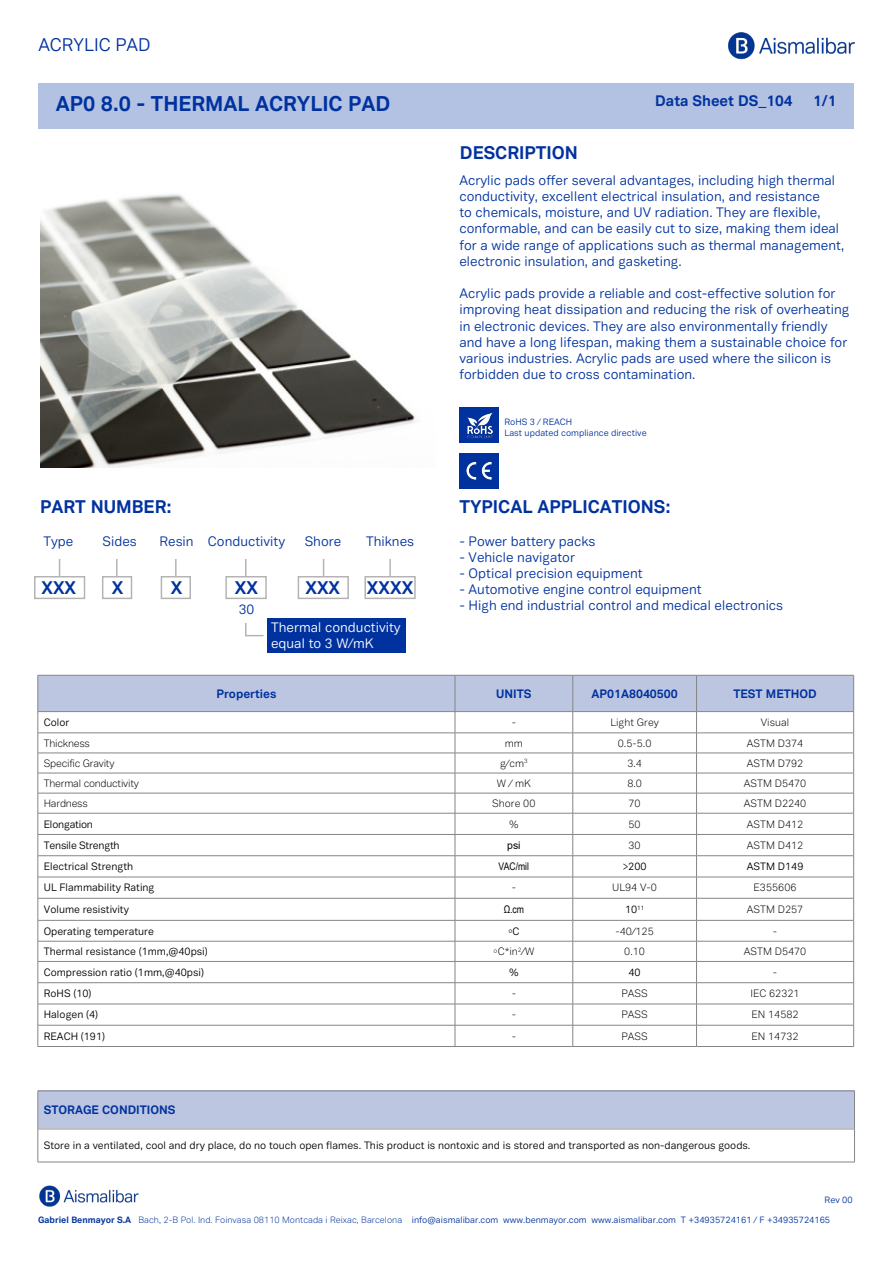
<style>
.page{position:relative;width:893px;height:1263px;background:#fff}
.page>*{position:absolute;margin:0;border:0;box-sizing:border-box;transform-origin:0 0}
.t1{font:700 21px "Vaud Display";color:#00329f}
.t2{font:700 18px "Vaud Display";color:#00329f}
.t3{font:18px "Vaud Display";color:#00329f}
.t4{font:700 15px "Vaud Display";color:#00329f}
.t5{font:13.5px/16.2px "Vaud Display";color:#00329f}
.t6{font:13.5px/16.2px "Vaud Display";color:#fff}
.t7{font:700 12px "Vaud Display";color:#00329f}
.t8{font:300 10.5px "Vaud Display";color:#000}
.t9{font:10.5px "Vaud";color:#000}
.t10{font:10.5px "Vaud Display";color:#000}
.t11{font:300 10.5px "Vaud Display";letter-spacing:-.02em;color:#000}
.t12{font:10.5px "Vaud";letter-spacing:-.02em;color:#000}
.t13{font:10.5px "Arial Narrow";color:#000}
.t14{font:10.5px "Arial";color:#000}
.t15{font:9px/10.8px "Vaud Display";color:#00329f}
.s1{font-weight:700}
.s2{font-weight:300}
</style>
<div class="page">
<div style="left:38px;top:83px;width:816px;height:45px;background:#b3c1e2"></div>
<img style="left:728px;top:32px;width:127px;height:28px">
<img style="left:39px;top:1185px;width:100px;height:22px">
<div style="left:38px;top:1091px;width:816px;height:38px;background:#bdc6e0"></div>
<hr style="left:854px;top:1091px;width:1px;height:38px;background:#838784">
<hr style="left:38px;top:1091px;width:817px;height:1px;background:#838784">
<hr style="left:38px;top:1091px;width:1px;height:38px;background:#838784">
<hr style="left:38px;top:1129px;width:817px;height:1px;background:#838784">
<hr style="left:38px;top:1129px;width:1px;height:33px;background:#838784">
<hr style="left:854px;top:1129px;width:1px;height:33px;background:#838784">
<hr style="left:38px;top:1162px;width:817px;height:1px;background:#838784">
<hr style="left:696px;top:1046px;width:158px;height:1px;background:#838784">
<hr style="left:455px;top:1046px;width:118px;height:1px;background:#838784">
<hr style="left:573px;top:1046px;width:123px;height:1px;background:#838784">
<hr style="left:38px;top:1046px;width:417px;height:1px;background:#838784">
<svg style="left:38px;top:675px;width:816px;height:371px"></svg>
<hr style="left:696px;top:733px;width:158px;height:1px;background:#838784">
<hr style="left:696px;top:753px;width:158px;height:1px;background:#838784">
<hr style="left:696px;top:773px;width:158px;height:1px;background:#838784">
<hr style="left:696px;top:793px;width:158px;height:1px;background:#838784">
<hr style="left:696px;top:813px;width:158px;height:1px;background:#838784">
<hr style="left:696px;top:834px;width:158px;height:1px;background:#838784">
<hr style="left:696px;top:877px;width:158px;height:1px;background:#838784">
<hr style="left:696px;top:898px;width:158px;height:1px;background:#838784">
<hr style="left:696px;top:920px;width:158px;height:1px;background:#838784">
<hr style="left:696px;top:941px;width:158px;height:1px;background:#838784">
<div style="left:459px;top:407px;width:40px;height:36px;background:#00329f"></div>
<div style="left:459px;top:453px;width:40px;height:36px;background:#00329f"></div>
<img style="left:467px;top:412px;width:26px;height:26px">
<img style="left:466px;top:461px;width:26px;height:19px">
<img style="left:40px;top:194px;width:380px;height:273px">
<div style="left:267px;top:618px;width:139px;height:35px;background:#00329f"></div>
<svg style="left:59px;top:559px;width:1px;height:17px"></svg>
<svg style="left:116px;top:559px;width:2px;height:17px"></svg>
<svg style="left:175px;top:559px;width:2px;height:17px"></svg>
<svg style="left:245px;top:559px;width:1px;height:17px"></svg>
<svg style="left:245px;top:623px;width:19px;height:13px"></svg>
<svg style="left:323px;top:559px;width:1px;height:17px"></svg>
<svg style="left:389px;top:559px;width:2px;height:17px"></svg>
<h2 class="t3" style="left:38px;top:34px;width:114px">ACRYLIC PAD</h2>
<h1 class="t1" style="left:56px;top:90px;width:336px">AP0 8.0 - THERMAL ACRYLIC PAD</h1>
<h2 class="t2" style="left:460px;top:142px;width:120px">DESCRIPTION</h2>
<p class="t4" style="left:655px;top:92px;width:139px">Data Sheet DS_104</p>
<p class="t4" style="left:813px;top:92px;width:25px">1/1</p>
<p class="t5" style="left:459px;top:172px;width:386px">Acrylic pads offer several advantages, including high thermal conductivity, excellent electrical insulation, and resistance<br>to chemicals, moisture, and UV radiation. They are flexible, conformable, and can be easily cut to size, making them ideal for a wide range of applications such as thermal management, electronic insulation, and gasketing.</p>
<p class="t5" style="left:459px;top:285px;width:391px">Acrylic pads provide a reliable and cost-effective solution for improving heat dissipation and reducing the risk of overheating in electronic devices. They are also environmentally friendly and have a long lifespan, making them a sustainable choice for various industries. Acrylic pads are used where the silicon is forbidden due to cross contamination.</p>
<p class="t15" style="left:504px;top:417px;width:144px">RoHS 3 / REACH<br>Last updated compliance directive</p>
<h2 class="t2" style="left:40px;top:495px;width:133px">PART NUMBER:</h2>
<h2 class="t2" style="left:459px;top:495px;width:213px">TYPICAL APPLICATIONS:</h2>
<p class="t5" style="left:43px;top:533px;width:31px">Type</p>
<p class="t5" style="left:103px;top:533px;width:36px">Sides</p>
<p class="t5" style="left:159px;top:533px;width:127px">Resin Conductivity</p>
<p class="t5" style="left:305px;top:533px;width:38px">Shore</p>
<p class="t5" style="left:366px;top:533px;width:50px">Thiknes</p>
<h2 class="t2" style="left:41px;top:576px;width:36px">XXX</h2>
<h2 class="t2" style="left:112px;top:576px;width:13px">X</h2>
<h2 class="t2" style="left:171px;top:576px;width:13px">X</h2>
<h2 class="t2" style="left:235px;top:576px;width:25px">XX</h2>
<h2 class="t2" style="left:305px;top:576px;width:36px">XXX</h2>
<h2 class="t2" style="left:367px;top:576px;width:48px">XXXX</h2>
<p class="t5" style="left:239px;top:601px;width:17px">30</p>
<p class="t6" style="left:271px;top:619px;width:131px">Thermal conductivity equal to 3 W/mK</p>
<p class="t5" style="left:459px;top:533px;width:138px">- Power battery packs</p>
<p class="t5" style="left:459px;top:549px;width:117px">- Vehicle navigator</p>
<p class="t5" style="left:459px;top:565px;width:185px">- Optical precision equipment</p>
<p class="t5" style="left:459px;top:581px;width:244px">- Automotive engine control equipment</p>
<p class="t5" style="left:459px;top:597px;width:325px">- High end industrial control and medical electronics</p>
<p class="t7" style="left:216px;top:686px;width:61px">Properties</p>
<p class="t7" style="left:496px;top:686px;width:37px">UNITS</p>
<p class="t7" style="left:591px;top:686px;width:88px">AP01A8040500</p>
<p class="t7" style="left:733px;top:686px;width:85px">TEST METHOD</p>
<p class="t9" style="left:44px;top:716px;width:27px">Color</p>
<p class="t8" style="left:512px;top:716px;width:6px">-</p>
<p class="t8" style="left:610px;top:716px;width:50px">Light Grey</p>
<p class="t8" style="left:761px;top:716px;width:30px">Visual</p>
<p class="t11" style="left:44px;top:737px;width:48px">Thickness</p>
<p class="t8" style="left:505px;top:737px;width:20px">mm</p>
<p class="t8" style="left:618px;top:737px;width:35px">0.5-5.0</p>
<p class="t8" style="left:747px;top:737px;width:58px">ASTM D374</p>
<p class="t11" style="left:44px;top:757px;width:72px">Specific Gravity</p>
<p class="t8" style="left:500px;top:757px;width:29px">g/cm<sup>3</sup></p>
<p class="t8" style="left:627px;top:757px;width:16px">3.4</p>
<p class="t8" style="left:747px;top:757px;width:58px">ASTM D792</p>
<p class="t11" style="left:44px;top:777px;width:97px">Thermal conductivity</p>
<p class="t8" style="left:497px;top:777px;width:36px">W / mK</p>
<p class="t8" style="left:627px;top:777px;width:16px">8.0</p>
<p class="t8" style="left:744px;top:777px;width:64px">ASTM D5470</p>
<p class="t11" style="left:44px;top:797px;width:46px">Hardness</p>
<p class="t8" style="left:492px;top:797px;width:45px">Shore 00</p>
<p class="t8" style="left:629px;top:797px;width:14px">70</p>
<p class="t8" style="left:744px;top:797px;width:64px">ASTM D2240</p>
<p class="t12" style="left:44px;top:818px;width:51px">Elongation</p>
<p class="t8" style="left:509px;top:818px;width:11px">%</p>
<p class="t8" style="left:628px;top:818px;width:14px">50</p>
<p class="t8" style="left:747px;top:818px;width:58px">ASTM D412</p>
<p class="t12" style="left:44px;top:839px;width:77px">Tensile Strength</p>
<p class="t14" style="left:507px;top:838px;width:15px">psi</p>
<p class="t8" style="left:628px;top:839px;width:14px">30</p>
<p class="t8" style="left:747px;top:839px;width:58px">ASTM D412</p>
<p class="t9" style="left:44px;top:860px;width:91px">Electrical Strength</p>
<p class="t13" style="left:499px;top:859px;width:32px">VAC/mil</p>
<p class="t10" style="left:623px;top:860px;width:25px">&gt;200</p>
<p class="t10" style="left:747px;top:860px;width:58px">ASTM D149</p>
<p class="t9" style="left:44px;top:881px;width:112px">UL Flammability Rating</p>
<p class="t8" style="left:512px;top:882px;width:6px">-</p>
<p class="t8" style="left:612px;top:882px;width:46px">UL94 V-0</p>
<p class="t8" style="left:754px;top:882px;width:44px">E355606</p>
<p class="t9" style="left:44px;top:903px;width:87px">Volume resistivity</p>
<p class="t13" style="left:504px;top:902px;width:22px">Ω.cm</p>
<p class="t10" style="left:625px;top:903px;width:21px">10<sup>11</sup></p>
<p class="t8" style="left:747px;top:903px;width:58px">ASTM D257</p>
<p class="t9" style="left:44px;top:925px;width:112px">Operating temperature</p>
<p class="t9" style="left:508px;top:925px;width:13px">ºC</p>
<p class="t8" style="left:615px;top:925px;width:40px">-40/125</p>
<p class="t8" style="left:773px;top:925px;width:6px">-</p>
<p class="t9" style="left:44px;top:945px;width:165px">Thermal resistance (1mm,@40psi)</p>
<p class="t8" style="left:493px;top:945px;width:42px">ºC*in<sup>2</sup>/W</p>
<p class="t8" style="left:624px;top:945px;width:22px">0.10</p>
<p class="t8" style="left:744px;top:945px;width:64px">ASTM D5470</p>
<p class="t9" style="left:44px;top:966px;width:162px">Compression ratio (1mm,@40psi)</p>
<p class="t9" style="left:509px;top:966px;width:11px">%</p>
<p class="t9" style="left:629px;top:966px;width:14px">40</p>
<p class="t8" style="left:773px;top:966px;width:6px">-</p>
<p class="t9" style="left:44px;top:987px;width:49px">RoHS (10)</p>
<p class="t8" style="left:512px;top:987px;width:6px">-</p>
<p class="t8" style="left:621px;top:987px;width:28px">PASS</p>
<p class="t8" style="left:750px;top:987px;width:51px">IEC 62321</p>
<p class="t9" style="left:44px;top:1008px;width:56px">Halogen (4)</p>
<p class="t8" style="left:512px;top:1009px;width:6px">-</p>
<p class="t8" style="left:621px;top:1009px;width:28px">PASS</p>
<p class="t8" style="left:752px;top:1009px;width:49px">EN 14582</p>
<p class="t9" style="left:44px;top:1030px;width:63px">REACH (191)</p>
<p class="t8" style="left:512px;top:1030px;width:6px">-</p>
<p class="t8" style="left:621px;top:1030px;width:28px">PASS</p>
<p class="t8" style="left:752px;top:1030px;width:49px">EN 14732</p>
<p class="t7" style="left:44px;top:1102px;width:133px">STORAGE CONDITIONS</p>
<p class="t10" style="left:44px;top:1139px;width:708px">Store in a ventilated, cool and dry place, do no touch open flames. This product is nontoxic and is stored and transported as non-dangerous goods.</p>
<p class="t15" style="left:825px;top:1194px;width:30px">Rev 00</p>
<p class="t15" style="left:38px;top:1214px;width:793px"><span class="s1">Gabriel Benmayor S.A</span> <span class="s2">Bach, 2-B Pol. Ind. Foinvasa 08110 Montcada i Reixac, Barcelona</span> info@aismalibar.com www.benmayor.com www.aismalibar.com T +34935724161 / F +34935724165</p>
</div>
